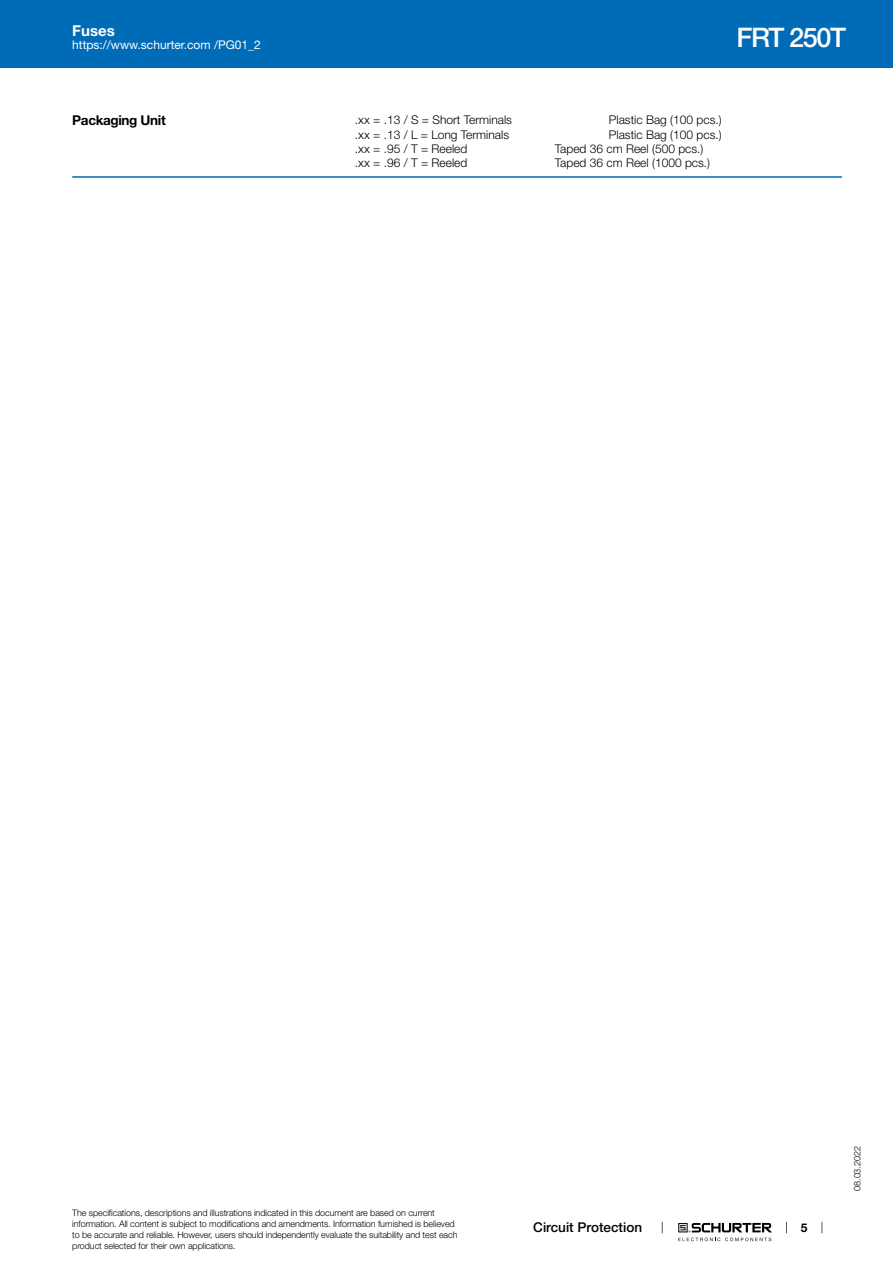
<style>
.page{position:relative;width:893px;height:1263px;background:#fff}
.page>*{position:absolute;margin:0;border:0;box-sizing:border-box;transform-origin:0 0}
.t1{font:500 27px "Helvetica Neue LT";letter-spacing:-.05em;color:#fff}
.t2{font:700 15px "Helvetica Neue LT";color:#fff}
.t3{font:500 13.5px "Helvetica Neue LT";color:#000}
.t4{font:700 13.5px "Helvetica Neue LT";letter-spacing:-.025em;color:#000}
.t5{font:300 12px "Helvetica Neue LT";color:#000}
.t6{font:12px "Helvetica Neue LT";color:#fff}
.t7{font:700 12px "Helvetica Neue LT";color:#000}
.t8{font:300 9px/10.8px "Helvetica Neue LT";letter-spacing:-.01em;color:#000}
</style>
<div class="page">
<svg style="left:678px;top:1223px;width:94px;height:18px"></svg>
<div style="left:0;top:0;width:893px;height:68px;background:#006bb6"></div>
<hr style="left:72px;top:176px;width:770px;height:2px;background:#006bb6">
<h2 class="t2" style="left:72px;top:25px;width:44px">Fuses</h2>
<h3 class="t6" style="left:72px;top:41px;width:190px">https://www.schurter.com /PG01_2</h3>
<h1 class="t1" style="left:736px;top:22px;width:111px">FRT 250T</h1>
<h3 class="t4" style="left:72px;top:115px;width:95px">Packaging Unit</h3>
<h3 class="t5" style="left:355px;top:115px;width:159px">.xx = .13 / S = Short Terminals</h3>
<h3 class="t5" style="left:609px;top:115px;width:114px">Plastic Bag (100 pcs.)</h3>
<h3 class="t5" style="left:355px;top:130px;width:156px">.xx = .13 / L = Long Terminals</h3>
<h3 class="t5" style="left:609px;top:130px;width:114px">Plastic Bag (100 pcs.)</h3>
<h3 class="t5" style="left:355px;top:144px;width:114px">.xx = .95 / T = Reeled</h3>
<h3 class="t5" style="left:555px;top:144px;width:150px">Taped 36 cm Reel (500 pcs.)</h3>
<h3 class="t5" style="left:355px;top:159px;width:114px">.xx = .96 / T = Reeled</h3>
<h3 class="t5" style="left:555px;top:159px;width:157px">Taped 36 cm Reel (1000 pcs.)</h3>
<p class="t8" style="left:72px;top:1208px;width:387px">The specifications, descriptions and illustrations indicated in this document are based on current information. All content is subject to modifications and amendments. Information furnished is believed to be accurate and reliable. However, users should independently evaluate the suitability and test each product selected for their own applications.</p>
<h3 class="t3" style="left:533px;top:1220px;width:110px">Circuit Protection</h3>
<h3 class="t7" style="left:801px;top:1223px;width:8px">5</h3>
<p class="t8" style="left:853px;top:1191px;width:46px;rotate:-90deg">08.03.2022</p>
</div>
